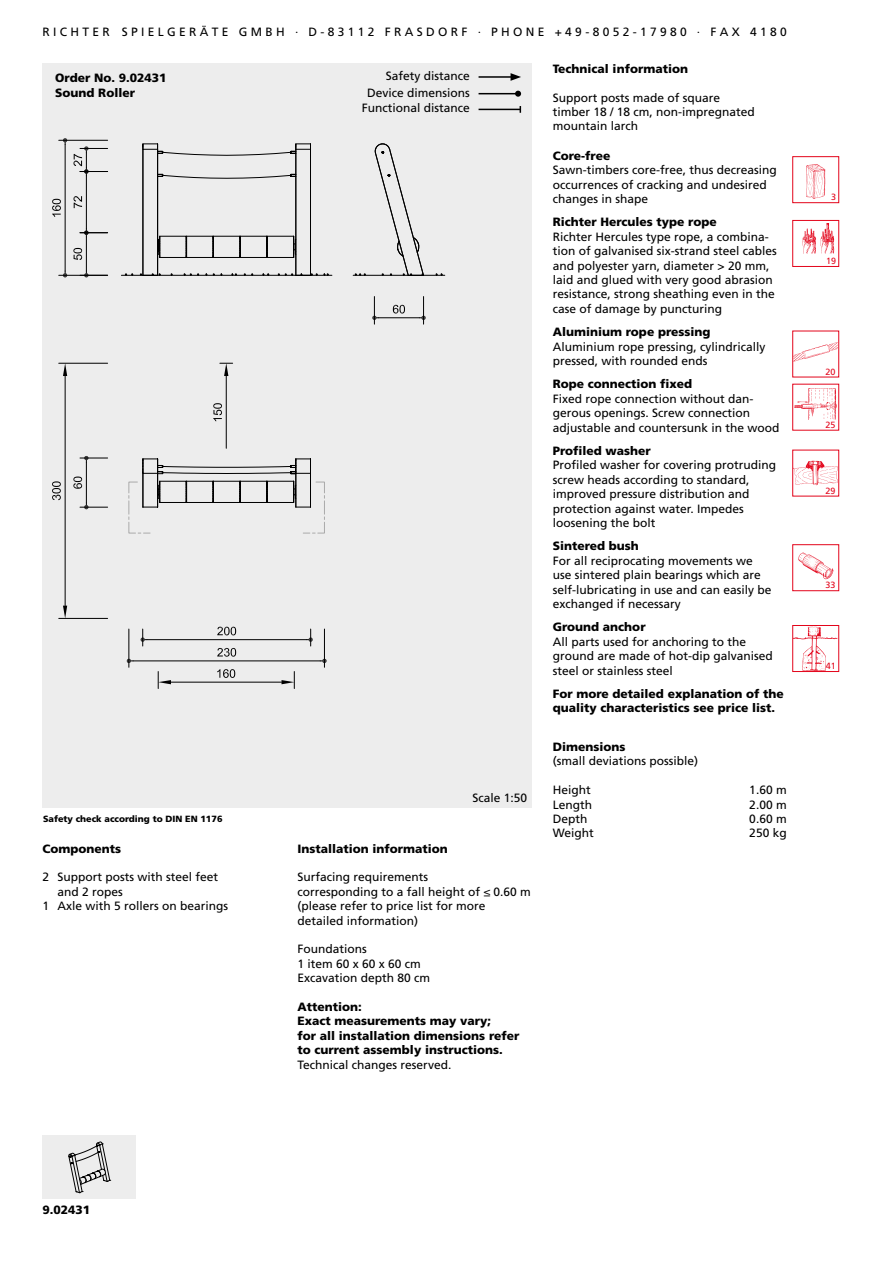
<style>
.page{position:relative;width:893px;height:1263px;background:#fff}
.page>*{position:absolute;margin:0;border:0;box-sizing:border-box;transform-origin:0 0}
.t1{font:12px/14.4px "Frutiger LT Std";color:#000}
.t2{font:900 12px/14.4px "Frutiger LT Std";color:#000}
.t3{font:12px "Frutiger LT";color:#000}
.t4{font:900 9px "Frutiger LT Std";color:#000}
.t5{font:9px "Frutiger LT Std";color:#e3051b}
</style>
<div class="page">
<div style="left:792px;top:156px;width:47px;height:47px;border:1px solid #e3051b"></div>
<img style="left:806px;top:164px;width:19px;height:35px">
<img style="left:802px;top:224px;width:33px;height:30px">
<div style="left:792px;top:220px;width:47px;height:47px;border:1px solid #e3051b"></div>
<div style="left:792px;top:331px;width:47px;height:46px;border:1px solid #e3051b"></div>
<img style="left:793px;top:334px;width:45px;height:36px">
<img style="left:794px;top:388px;width:43px;height:32px">
<div style="left:792px;top:450px;width:47px;height:46px;border:1px solid #e3051b"></div>
<img style="left:793px;top:460px;width:45px;height:25px">
<div style="left:792px;top:544px;width:47px;height:47px;border:1px solid #e3051b"></div>
<img style="left:798px;top:552px;width:36px;height:28px">
<div style="left:792px;top:625px;width:47px;height:47px;border:1px solid #e3051b"></div>
<img style="left:794px;top:626px;width:43px;height:45px">
<div style="left:43px;top:64px;width:488px;height:744px;background:#ededed"></div>
<div style="left:43px;top:1135px;width:93px;height:64px;background:#ededed"></div>
<svg style="left:69px;top:1142px;width:42px;height:51px"></svg>
<hr style="left:121px;top:275px;width:211px;height:1px;background:#000">
<svg style="left:124px;top:143px;width:206px;height:133px"></svg>
<hr style="left:86px;top:462px;width:1px;height:41px;background:#000">
<svg style="left:80px;top:503px;width:28px;height:6px"></svg>
<svg style="left:80px;top:456px;width:28px;height:6px"></svg>
<svg style="left:73px;top:476px;width:9px;height:13px"></svg>
<hr style="left:147px;top:639px;width:159px;height:1px;background:#000">
<svg style="left:141px;top:629px;width:6px;height:17px"></svg>
<svg style="left:306px;top:629px;width:7px;height:17px"></svg>
<svg style="left:217px;top:627px;width:19px;height:8px"></svg>
<hr style="left:128px;top:629px;width:1px;height:38px;background:#000">
<hr style="left:324px;top:629px;width:1px;height:38px;background:#000">
<hr style="left:133px;top:660px;width:187px;height:1px;background:#000">
<svg style="left:127px;top:659px;width:6px;height:4px"></svg>
<svg style="left:320px;top:659px;width:7px;height:4px"></svg>
<svg style="left:217px;top:648px;width:19px;height:9px"></svg>
<hr style="left:86px;top:237px;width:1px;height:34px;background:#000">
<svg style="left:80px;top:271px;width:28px;height:6px"></svg>
<svg style="left:73px;top:248px;width:9px;height:12px"></svg>
<hr style="left:86px;top:176px;width:1px;height:52px;background:#000">
<svg style="left:80px;top:228px;width:28px;height:9px"></svg>
<svg style="left:74px;top:196px;width:8px;height:12px"></svg>
<svg style="left:74px;top:146px;width:34px;height:30px"></svg>
<hr style="left:59px;top:275px;width:49px;height:1px;background:#000">
<hr style="left:59px;top:140px;width:49px;height:1px;background:#000">
<hr style="left:65px;top:144px;width:1px;height:127px;background:#000">
<svg style="left:63px;top:271px;width:4px;height:6px"></svg>
<svg style="left:63px;top:138px;width:4px;height:6px"></svg>
<svg style="left:52px;top:199px;width:9px;height:18px"></svg>
<hr style="left:59px;top:363px;width:49px;height:1px;background:#000">
<hr style="left:59px;top:618px;width:49px;height:1px;background:#000">
<hr style="left:65px;top:376px;width:1px;height:230px;background:#000">
<svg style="left:63px;top:363px;width:4px;height:13px"></svg>
<svg style="left:63px;top:606px;width:4px;height:12px"></svg>
<svg style="left:52px;top:481px;width:9px;height:19px"></svg>
<hr style="left:171px;top:682px;width:110px;height:1px;background:#000">
<svg style="left:158px;top:671px;width:13px;height:17px"></svg>
<svg style="left:281px;top:671px;width:14px;height:17px"></svg>
<svg style="left:217px;top:669px;width:18px;height:9px"></svg>
<svg style="left:128px;top:458px;width:197px;height:76px"></svg>
<hr style="left:353px;top:275px;width:92px;height:1px;background:#000">
<svg style="left:354px;top:273px;width:13px;height:3px"></svg>
<svg style="left:435px;top:273px;width:8px;height:3px"></svg>
<svg style="left:374px;top:143px;width:50px;height:133px"></svg>
<hr style="left:379px;top:317px;width:40px;height:1px;background:#000">
<svg style="left:372px;top:296px;width:7px;height:28px"></svg>
<svg style="left:419px;top:296px;width:7px;height:28px"></svg>
<svg style="left:393px;top:305px;width:12px;height:9px"></svg>
<hr style="left:226px;top:376px;width:1px;height:72px;background:#000">
<svg style="left:220px;top:363px;width:13px;height:13px"></svg>
<svg style="left:213px;top:403px;width:9px;height:18px"></svg>
<hr style="left:479px;top:76px;width:34px;height:2px;background:#000">
<svg style="left:511px;top:73px;width:10px;height:8px"></svg>
<hr style="left:479px;top:93px;width:39px;height:1px;background:#000">
<svg style="left:515px;top:91px;width:6px;height:6px"></svg>
<hr style="left:479px;top:109px;width:41px;height:1px;background:#000">
<p class="t3" style="left:43px;top:25px;width:746px">R I C H T E R S P I E L G E R Ä T E G M B H · D - 8 3 1 1 2 F R A S D O R F · P H O N E + 4 9 - 8 0 5 2 - 1 7 9 8 0 · F A X 4 1 8 0</p>
<p class="t2" style="left:55px;top:71px;width:113px">Order No. 9.02431<br>Sound Roller</p>
<p class="t4" style="left:43px;top:813px;width:181px">Safety check according to DIN EN 1176</p>
<p class="t2" style="left:43px;top:841px;width:80px">Components</p>
<p class="t1" style="left:43px;top:870px;width:177px">2 Support posts with steel feet</p>
<p class="t1" style="left:57px;top:884px;width:67px">and 2 ropes</p>
<p class="t1" style="left:43px;top:899px;width:187px">1 Axle with 5 rollers on bearings</p>
<p class="t1" style="left:362px;top:68px;width:110px;line-height:16.2px;text-align:right">Safety distance<br>Device dimensions<br>Functional distance</p>
<p class="t1" style="left:473px;top:790px;width:56px">Scale 1:50</p>
<p class="t2" style="left:297px;top:841px;width:152px">Installation information</p>
<p class="t1" style="left:297px;top:870px;width:235px">Surfacing requirements<br>corresponding to a fall height of ≤ 0.60 m (please refer to price list for more detailed information)</p>
<p class="t1" style="left:297px;top:942px;width:134px">Foundations<br>1 item 60 x 60 x 60 cm<br>Excavation depth 80 cm</p>
<p class="t2" style="left:297px;top:1000px;width:223px">Attention:<br>Exact measurements may vary;<br>for all installation dimensions refer to current assembly instructions.</p>
<p class="t1" style="left:297px;top:1057px;width:155px">Technical changes reserved.</p>
<p class="t2" style="left:553px;top:61px;width:137px">Technical information</p>
<p class="t1" style="left:553px;top:90px;width:204px">Support posts made of square timber 18 / 18 cm, non-impregnated mountain larch</p>
<p class="t2" style="left:553px;top:148px;width:59px">Core-free</p>
<p class="t1" style="left:553px;top:163px;width:226px">Sawn-timbers core-free, thus decreasing occurrences of cracking and undesired changes in shape</p>
<p class="t2" style="left:553px;top:215px;width:165px">Richter Hercules type rope</p>
<p class="t1" style="left:553px;top:229px;width:226px">Richter Hercules type rope, a combina&shy;tion of galvanised six-strand steel cables and polyester yarn, diameter &gt; 20 mm, laid and glued with very good abrasion resistance, strong sheathing even in the case of damage by puncturing</p>
<p class="t2" style="left:553px;top:325px;width:159px">Aluminium rope pressing</p>
<p class="t1" style="left:553px;top:339px;width:214px">Aluminium rope pressing, cylindrically pressed, with rounded ends</p>
<p class="t2" style="left:553px;top:377px;width:141px">Rope connection fixed</p>
<p class="t1" style="left:553px;top:391px;width:228px">Fixed rope connection without dan&shy;gerous openings. Screw connection adjustable and countersunk in the wood</p>
<p class="t2" style="left:553px;top:444px;width:100px">Profiled washer</p>
<p class="t1" style="left:553px;top:458px;width:225px">Profiled washer for covering protruding screw heads according to standard, improved pressure distribution and protection against water. Impedes loosening the bolt</p>
<p class="t2" style="left:553px;top:539px;width:88px">Sintered bush</p>
<p class="t1" style="left:553px;top:553px;width:220px">For all reciprocating movements we use sintered plain bearings which are self-lubricating in use and can easily be exchanged if necessary</p>
<p class="t2" style="left:553px;top:620px;width:94px">Ground anchor</p>
<p class="t1" style="left:553px;top:634px;width:222px">All parts used for anchoring to the ground are made of hot-dip galvanised steel or stainless steel</p>
<p class="t2" style="left:553px;top:687px;width:232px">For more detailed explanation of the quality characteristics see price list.</p>
<p class="t2" style="left:553px;top:739px;width:74px">Dimensions</p>
<p class="t1" style="left:553px;top:754px;width:147px">(small deviations possible)</p>
<p class="t1" style="left:553px;top:783px;width:40px">Height</p>
<p class="t1" style="left:749px;top:783px;width:39px">1.60 m</p>
<p class="t1" style="left:553px;top:797px;width:41px">Length</p>
<p class="t1" style="left:749px;top:797px;width:39px">2.00 m</p>
<p class="t1" style="left:553px;top:812px;width:36px">Depth</p>
<p class="t1" style="left:749px;top:812px;width:39px">0.60 m</p>
<p class="t1" style="left:553px;top:826px;width:42px">Weight</p>
<p class="t1" style="left:749px;top:826px;width:39px">250 kg</p>
<p class="t5" style="left:831px;top:192px;width:7px">3</p>
<p class="t5" style="left:826px;top:256px;width:12px">19</p>
<p class="t5" style="left:825px;top:366px;width:12px">20</p>
<p class="t5" style="left:825px;top:419px;width:12px">25</p>
<p class="t5" style="left:825px;top:485px;width:12px">29</p>
<p class="t5" style="left:826px;top:580px;width:12px">33</p>
<p class="t5" style="left:826px;top:660px;width:12px">41</p>
<p class="t2" style="left:43px;top:1203px;width:49px">9.02431</p>
</div>
